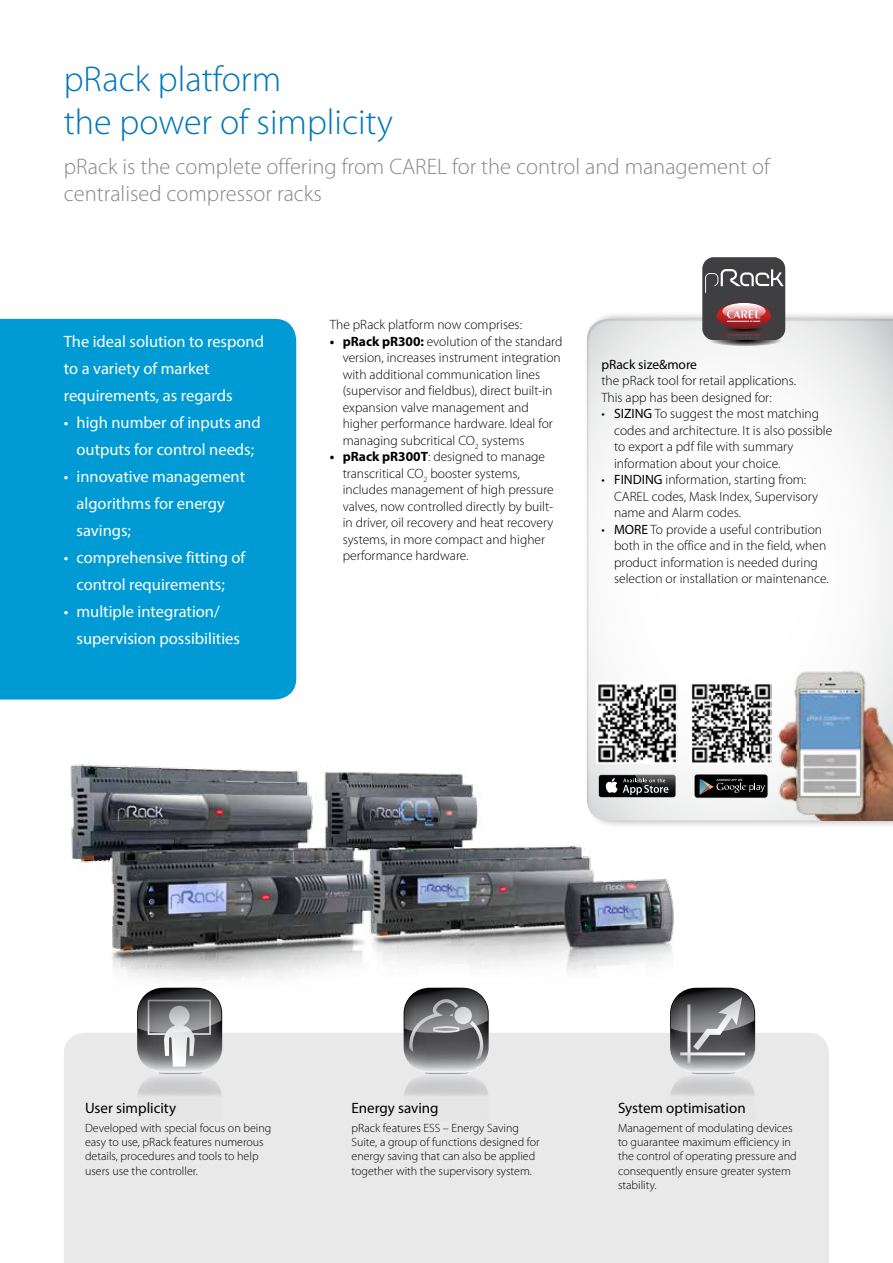
<style>
.page{position:relative;width:893px;height:1263px;background:#fff}
.page>*{position:absolute;margin:0;border:0;box-sizing:border-box;transform-origin:0 0}
.t1{font:300 36px/43.2px "Myriad Pro";color:#0076bd}
.t2{font:300 22.5px/27px "Myriad Pro";color:#87888a}
.t3{font:16.5px/27px "Myriad Pro";color:#fff}
.t4{font:15px "Myriad Pro";color:#000}
.t5{font:300 13.5px/16.5px "Myriad Pro";color:#000}
.t6{font:13.5px "Myriad Pro";color:#000}
.t7{font:300 12px/14.4px "Myriad Pro";color:#000}
.s1{font-weight:700}
.s2{font-weight:400}
</style>
<div class="page">
<div style="left:586px;top:313px;width:307px;height:509px;background:#000;opacity:.1"></div>
<img style="left:70px;top:758px;width:630px;height:275px">
<div style="left:64px;top:1033px;width:765px;height:230px;background:#e9e9ea"></div>
<svg style="left:137px;top:988px;width:85px;height:132px;background:#a6a7a8"></svg>
<svg style="left:404px;top:988px;width:85px;height:132px;background:#9e9ea0"></svg>
<svg style="left:670px;top:988px;width:85px;height:132px;background:#a1a1a2"></svg>
<div style="left:0;top:319px;width:296px;height:380px;background:#009bd4"></div>
<svg style="left:702px;top:257px;width:83px;height:91px;background:#6b5d5f"></svg>
<img style="left:771px;top:657px;width:122px;height:164px">
<img style="left:597px;top:682px;width:80px;height:81px">
<svg style="left:598px;top:775px;width:78px;height:22px"></svg>
<div style="left:599px;top:775px;width:76px;height:22px;background:#000204;border-radius:2px"></div>
<svg style="left:605px;top:775px;width:71px;height:22px"></svg>
<img style="left:691px;top:682px;width:80px;height:81px">
<div style="left:694px;top:774px;width:74px;height:24px;background:#000;border-radius:3px"></div>
<div style="left:694px;top:774px;width:74px;height:24px;border:1px solid #fff;border-radius:3px"></div>
<svg style="left:700px;top:779px;width:65px;height:16px"></svg>
<h1 class="t1" style="left:64px;top:58px;width:331px">pRack platform<br>the power of simplicity</h1>
<h2 class="t2" style="left:64px;top:154px;width:708px">pRack is the complete offering from CAREL for the control and management of centralised compressor racks</h2>
<p class="t3" style="left:64px;top:328px;width:202px">The ideal solution to respond to a variety of market requirements, as regards</p>
<p class="t3" style="left:64px;top:409px;width:198px;text-align:center">• high number of inputs and outputs for control needs;</p>
<p class="t3" style="left:77px;top:463px;width:170px;text-indent:-13px">• innovative management algorithms for energy savings;</p>
<p class="t3" style="left:64px;top:544px;width:183px;text-align:center">• comprehensive fitting of control requirements;</p>
<p class="t3" style="left:77px;top:598px;width:165px;text-indent:-13px">• multiple integration/ supervision possibilities</p>
<p class="t5" style="left:330px;top:316px;width:194px">The pRack platform now comprises:</p>
<p class="t5" style="left:343px;top:333px;width:221px;text-indent:-13px"><span class="s1">• pRack pR300:</span> evolution of the standard version, increases instrument integration with additional communication lines (supervisor and fieldbus), direct built-in expansion valve management and higher performance hardware. Ideal for managing subcritical CO<sub>2</sub> systems</p>
<p class="t5" style="left:343px;top:448px;width:213px;text-indent:-13px"><span class="s1">• pRack pR300T</span>: designed to manage transcritical CO<sub>2</sub> booster systems, includes management of high pressure valves, now controlled directly by built&shy;in driver, oil recovery and heat recovery systems, in more compact and higher performance hardware.</p>
<p class="t6" style="left:601px;top:356px;width:97px">pRack size&amp;more</p>
<p class="t5" style="left:601px;top:373px;width:196px">the pRack tool for retail applications.<br>This app has been designed for:</p>
<p class="t5" style="left:614px;top:406px;width:220px;text-indent:-13px">• <span class="s2">SIZING</span> To suggest the most matching codes and architecture. It is also possible to export a pdf file with summary information about your choice.</p>
<p class="t5" style="left:614px;top:472px;width:205px;text-indent:-13px">• <span class="s2">FINDING</span> information, starting from:<br>CAREL codes, Mask Index, Supervisory name and Alarm codes.</p>
<p class="t5" style="left:614px;top:521px;width:216px;text-indent:-13px">• <span class="s2">MORE</span> To provide a useful contribution both in the office and in the field, when product information is needed during selection or installation or maintenance.</p>
<p class="t4" style="left:85px;top:1098px;width:93px">User simplicity</p>
<p class="t7" style="left:85px;top:1120px;width:188px">Developed with special focus on being easy to use, pRack features numerous details, procedures and tools to help users use the controller.</p>
<p class="t4" style="left:351px;top:1098px;width:89px">Energy saving</p>
<p class="t7" style="left:351px;top:1120px;width:190px">pRack features ESS – Energy Saving Suite, a group of functions designed for energy saving that can also be applied together with the supervisory system.</p>
<p class="t4" style="left:618px;top:1098px;width:129px">System optimisation</p>
<p class="t7" style="left:618px;top:1120px;width:180px">Management of modulating devices to guarantee maximum efficiency in the control of operating pressure and consequently ensure greater system stability.</p>
</div>
